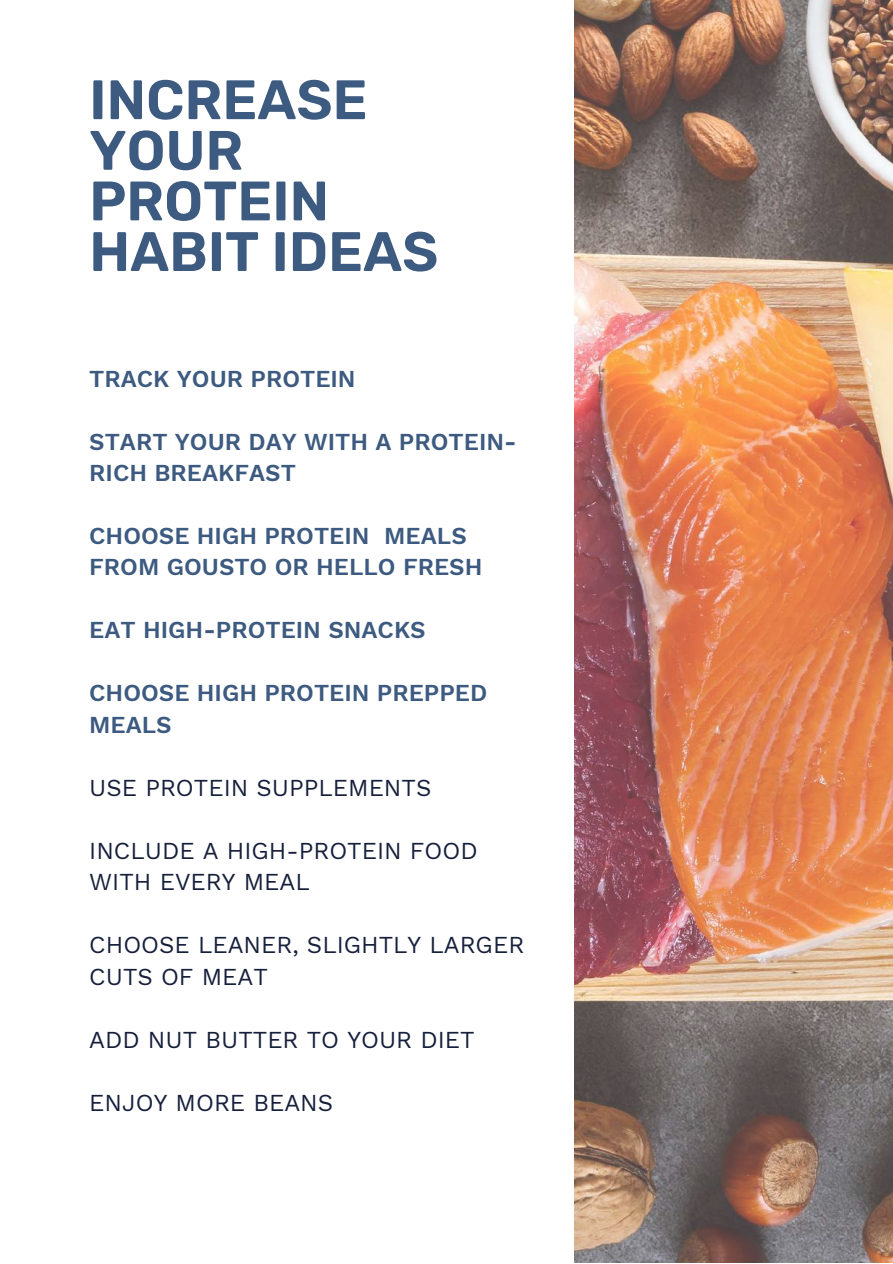
<style>
.page{position:relative;width:893px;height:1264px;background:#fff}
.page>*{position:absolute;margin:0;border:0;box-sizing:border-box;transform-origin:0 0}
.t1{font:600 55.5px/50.6px "Rubik";color:#3d5a80}
.t2{font:600 24px/31.5px "Work Sans";color:#3d5a80}
.t3{font:24px/31.5px "Work Sans";color:#161f3b}
</style>
<div class="page">
<img style="left:575px;top:0;width:317px;height:1262px">
<h1 class="t1" style="left:89px;top:75px;width:350px">INCREASE<br>YOUR<br>PROTEIN<br>HABIT IDEAS</h1>
<p class="t2" style="left:89px;top:362px;width:268px">TRACK YOUR PROTEIN</p>
<p class="t2" style="left:89px;top:425px;width:429px">START YOUR DAY WITH A PROTEIN-<br>RICH BREAKFAST</p>
<p class="t2" style="left:89px;top:520px;width:394px">CHOOSE HIGH PROTEIN MEALS<br>FROM GOUSTO OR HELLO FRESH</p>
<p class="t2" style="left:89px;top:614px;width:338px">EAT HIGH-PROTEIN SNACKS</p>
<p class="t2" style="left:89px;top:677px;width:399px">CHOOSE HIGH PROTEIN PREPPED<br>MEALS</p>
<p class="t3" style="left:89px;top:772px;width:343px">USE PROTEIN SUPPLEMENTS</p>
<p class="t3" style="left:89px;top:834px;width:390px">INCLUDE A HIGH-PROTEIN FOOD<br>WITH EVERY MEAL</p>
<p class="t3" style="left:89px;top:929px;width:436px">CHOOSE LEANER, SLIGHTLY LARGER<br>CUTS OF MEAT</p>
<p class="t3" style="left:89px;top:1023px;width:387px">ADD NUT BUTTER TO YOUR DIET</p>
<p class="t3" style="left:89px;top:1086px;width:245px">ENJOY MORE BEANS</p>
</div>
